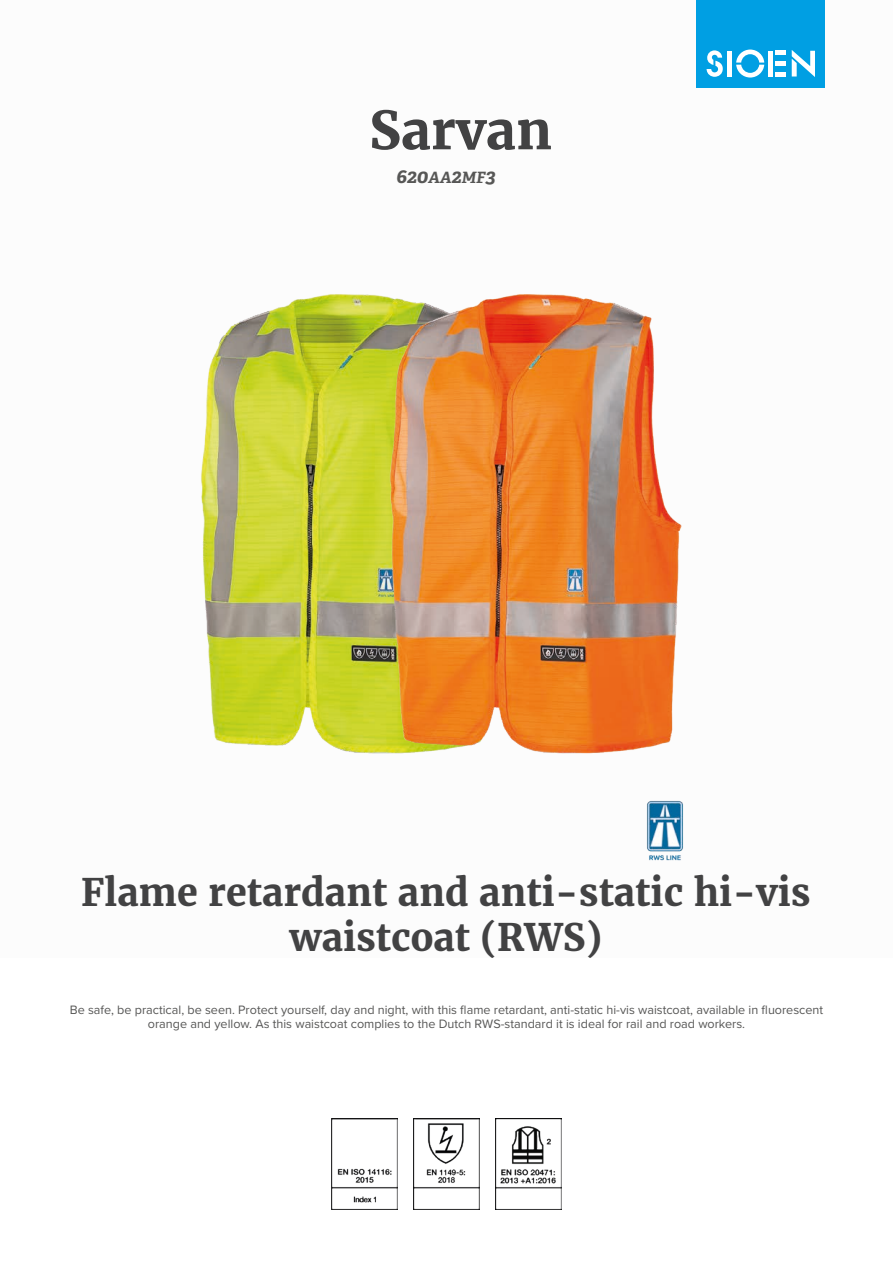
<style>
.page{position:relative;width:893px;height:1263px;background:#fff}
.page>*{position:absolute;margin:0;border:0;box-sizing:border-box;transform-origin:0 0}
.t1{font:700 52.5px "Merriweather";color:#424243}
.t2{font:700 37.5px/45px "Merriweather";color:#424243;text-align:center}
.t3{font:italic 700 19.5px "Adelle";color:#575756}
.t4{font:12.6px/13.6px "Proxima Nova";color:#575756;text-align:center}
.s1{font-size:15.6px}
</style>
<div class="page">
<div style="left:697px;top:0;width:128px;height:88px;background:#009fe3"></div>
<svg style="left:707px;top:50px;width:16px;height:27px"></svg>
<svg style="left:736px;top:50px;width:28px;height:28px"></svg>
<div style="left:727px;top:51px;width:5px;height:26px;background:#fff"></div>
<div style="left:768px;top:51px;width:5px;height:26px;background:#fff"></div>
<div style="left:775px;top:72px;width:11px;height:5px;background:#fff"></div>
<div style="left:775px;top:61px;width:11px;height:5px;background:#fff"></div>
<hr style="left:775px;top:51px;width:11px;height:4px;background:#fff">
<svg style="left:792px;top:50px;width:23px;height:27px"></svg>
<img style="left:331px;top:1118px;width:67px;height:92px">
<img style="left:413px;top:1118px;width:67px;height:92px">
<img style="left:495px;top:1118px;width:67px;height:92px">
<img style="left:201px;top:299px;width:97px;height:447px">
<img style="left:298px;top:294px;width:386px;height:567px">
<h1 class="t1" style="left:369px;top:95px;width:184px">Sarvan</h1>
<h3 class="t3" style="left:396px;top:164px;width:101px">620<span class="s1">AA</span>2<span class="s1">MF</span>3</h3>
<h2 class="t2" style="left:81px;top:869px;width:731px">Flame retardant and anti-static hi-vis waistcoat (RWS)</h2>
<p class="t4" style="left:70px;top:1002px;width:755px">Be safe, be practical, be seen. Protect yourself, day and night, with this flame retardant, anti-static hi-vis waistcoat, available in fluorescent orange and yellow. As this waistcoat complies to the Dutch RWS-standard it is ideal for rail and road workers.</p>
</div>
